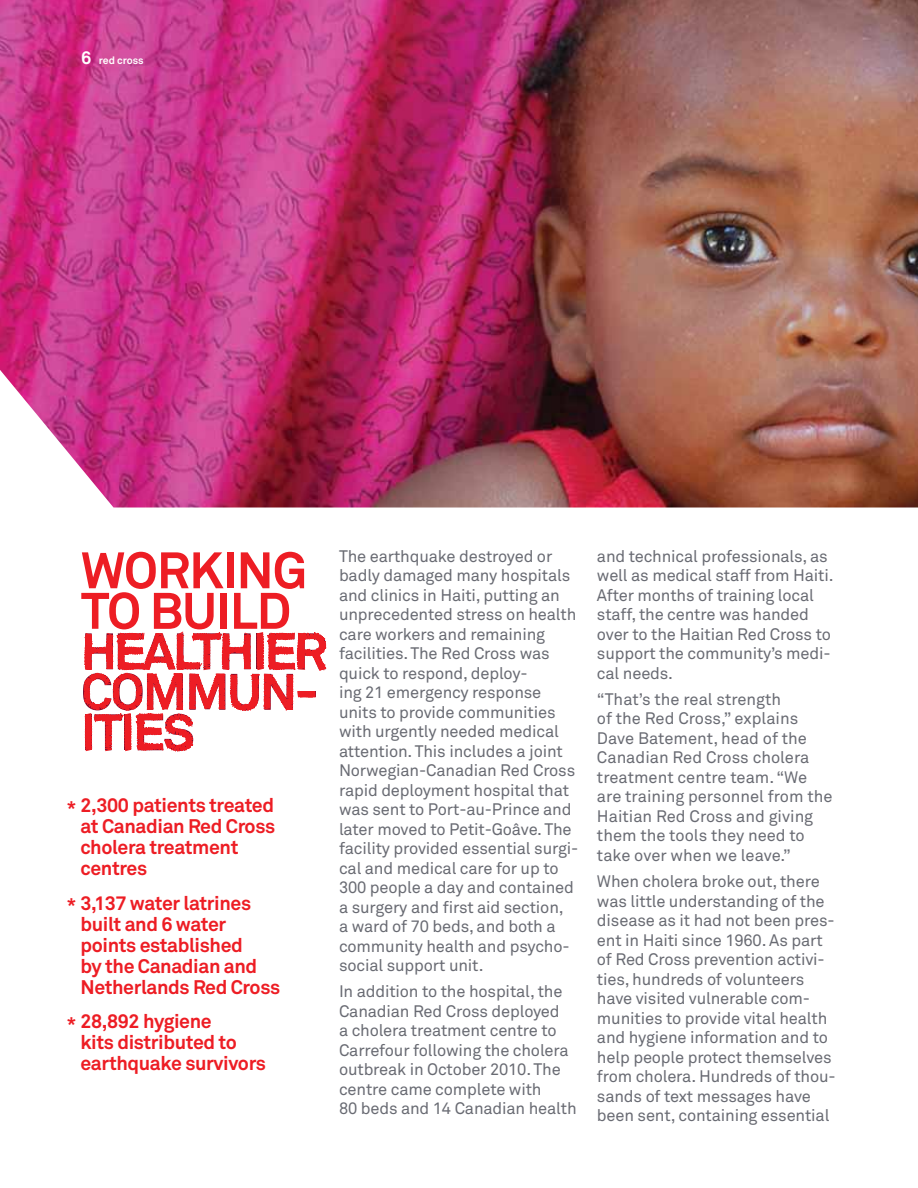
<style>
.page{position:relative;width:918px;height:1188px;background:#fff}
.page>*{position:absolute;margin:0;border:0;box-sizing:border-box;transform-origin:0 0}
.t1{font:700 50.7px/40.5px "Akkurat Office";letter-spacing:-.045em;color:#830b2c}
.t2{font:700 50.7px/40.5px "Akkurat Office";letter-spacing:-.02em;color:#ed1d24}
.t3{font:700 19.5px/21px "Akkurat Office";letter-spacing:-.02em;color:#ed1d24}
.t4{font:16.5px/19.5px "Akkurat Office";letter-spacing:-.01em;color:#696b73}
.t5{font:700 10.5px "Akkurat Office";color:#fff}
.s1{font-size:18px}
</style>
<div class="page">
<svg style="left:83px;top:631px;width:244px;height:121px"></svg>
<img style="left:0;top:0;width:918px;height:508px">
<p class="t5" style="left:81px;top:54px;width:64px"><span class="s1">6</span> red cross</p>
<h1 class="t2" style="left:81px;top:551px;width:228px">Working to build</h1>
<h1 class="t1" style="left:81px;top:632px;width:248px">health ier<br>COmmun&shy;ities</h1>
<p class="t3" style="left:80px;top:795px;width:196px;text-indent:-14px"><span class="s1">*</span> 2,300 patients treated at Canadian Red Cross cholera treatment centres</p>
<p class="t3" style="left:80px;top:893px;width:201px;text-indent:-14px"><span class="s1">*</span> 3,137 water latrines built and 6 water points established<br>by the Canadian and<br>Netherlands Red Cross</p>
<p class="t3" style="left:80px;top:1011px;width:187px;text-indent:-14px"><span class="s1">*</span> 28,892 hygiene<br>kits distributed to earthquake survivors</p>
<p class="t4" style="left:339px;top:547px;width:241px">The earthquake destroyed or badly damaged many hospitals and clinics in Haiti, putting an unprecedented stress on health care workers and remaining facilities. The Red Cross was quick to respond, deploy-<br>ing 21 emergency response units to provide communities with urgently needed medical attention. This includes a joint<br>Norwegian-Canadian Red Cross rapid deployment hospital that was sent to Port-au-Prince and later moved to Petit-Goâve. The facility provided essential surgi&shy;cal and medical care for up to<br>300 people a day and contained a surgery and first aid section,<br>a ward of 70 beds, and both a community health and psycho&shy;social support unit.</p>
<p class="t4" style="left:339px;top:982px;width:239px">In addition to the hospital, the<br>Canadian Red Cross deployed<br>a cholera treatment centre to<br>Carrefour following the cholera outbreak in October 2010. The centre came complete with<br>80 beds and 14 Canadian health</p>
<p class="t4" style="left:597px;top:547px;width:238px">and technical professionals, as well as medical staff from Haiti.<br>After months of training local staff, the centre was handed over to the Haitian Red Cross to support the community’s medi&shy;cal needs.</p>
<p class="t4" style="left:597px;top:690px;width:237px">“That’s the real strength<br>of the Red Cross,” explains<br>Dave Batement, head of the<br>Canadian Red Cross cholera treatment centre team. “We are training personnel from the<br>Haitian Red Cross and giving them the tools they need to take over when we leave.”</p>
<p class="t4" style="left:597px;top:872px;width:240px">When cholera broke out, there was little understanding of the disease as it had not been pres&shy;ent in Haiti since 1960. As part of Red Cross prevention activi&shy;ties, hundreds of volunteers have visited vulnerable com&shy;munities to provide vital health and hygiene information and to help people protect themselves from cholera. Hundreds of thou&shy;sands of text messages have been sent, containing essential</p>
</div>
